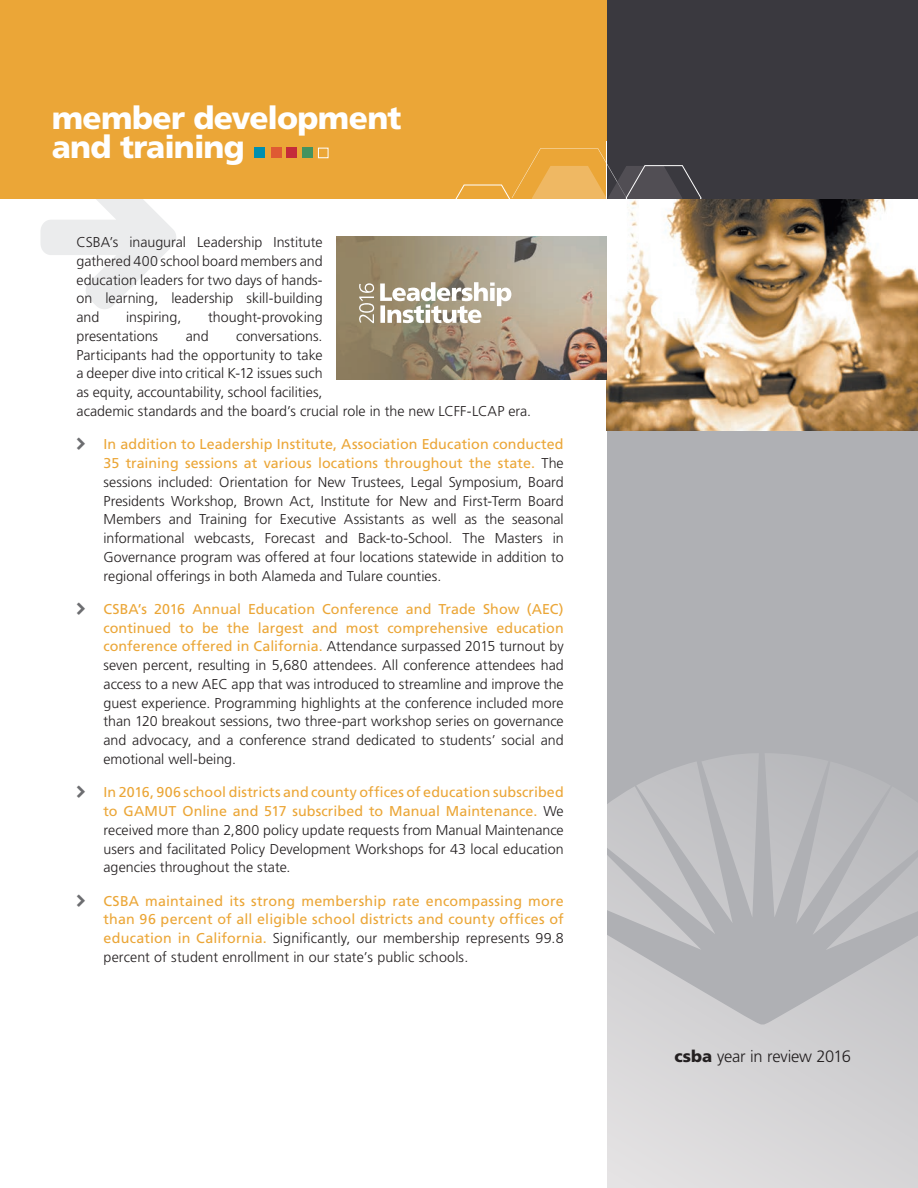
<style>
.page{position:relative;width:918px;height:1188px;background:#fff}
.page>*{position:absolute;margin:0;border:0;box-sizing:border-box;transform-origin:0 0}
.t1{font:900 31.5px/28.5px "Frutiger LT Std";letter-spacing:-.025em;color:#fff}
.t2{font:300 16.5px "Frutiger LT Std";letter-spacing:-.015em;color:#231f20}
.Body{font:300 14.25px/18.8px "Frutiger LT Std";color:#231f20;text-align:justify}
.t3{font:14.25px/18.8px "Frutiger LT Std";letter-spacing:.015em;color:#eba637;text-align:justify}
.s1{font-weight:400;color:#eba637}
.s2{font-weight:300;color:#231f20}
.s3{font-weight:900}
</style>
<div class="page">
<div style="left:607px;top:125px;width:311px;height:1063px;background:#afb0b4"></div>
<svg style="left:607px;top:754px;width:151px;height:135px"></svg>
<svg style="left:765px;top:754px;width:153px;height:135px"></svg>
<svg style="left:607px;top:889px;width:311px;height:299px;fill:#d1d1d3"></svg>
<svg style="left:40px;top:198px;width:136px;height:111px"></svg>
<div style="left:0;top:0;width:653px;height:198px;background:#eba637"></div>
<img style="left:606px;top:141px;width:312px;height:290px">
<div style="left:607px;top:0;width:311px;height:198px;background:#3a393f"></div>
<svg style="left:456px;top:148px;width:245px;height:50px"></svg>
<div style="left:254px;top:148px;width:11px;height:10px;background:#008fae"></div>
<div style="left:271px;top:148px;width:10px;height:10px;background:#df5b33"></div>
<div style="left:287px;top:148px;width:10px;height:10px;background:#c52b3a"></div>
<div style="left:302px;top:148px;width:11px;height:10px;background:#45935f"></div>
<div style="left:318px;top:148px;width:10px;height:10px;background:#eba637;border:1px solid #fff"></div>
<img style="left:336px;top:236px;width:270px;height:144px">
<svg style="left:380px;top:282px;width:131px;height:41px"></svg>
<svg style="left:359px;top:283px;width:15px;height:40px"></svg>
<h1 class="t1" style="left:52px;top:104px;width:351px">member development and training</h1>
<p class="Body" style="left:76px;top:233px;width:248px">CSBA’s inaugural Leadership Institute gathered 400 school board members and education leaders for two days of hands&shy;on learning, leadership skill-building and</p>
<p class="Body" style="left:126px;top:308px;width:57px">inspiring,</p>
<p class="Body" style="left:208px;top:308px;width:116px">thought-provoking</p>
<p class="Body" style="left:76px;top:327px;width:83px">presentations</p>
<p class="Body" style="left:186px;top:327px;width:24px">and</p>
<p class="Body" style="left:76px;top:327px;width:456px;text-align:left;text-indent:160px">conversations.<br>Participants had the opportunity to take<br>a deeper dive into critical K-12 issues such<br>as equity, accountability, school facilities,<br>academic standards and the board’s crucial role in the new LCFF-LCAP era.</p>
<p class="Body" style="left:104px;top:435px;width:462px"><span class="s1">In addition to Leadership Institute, Association Education conducted 35 training sessions at various locations throughout the state.</span> The sessions included: Orientation for New Trustees, Legal Symposium, Board Presidents Workshop, Brown Act, Institute for New and First-Term Board Members and Training for Executive Assistants as well as the seasonal informational webcasts, Forecast and Back-to-School. The Masters in Governance program was offered at four locations statewide in addition to regional offerings in both Alameda and Tulare counties.</p>
<p class="Body" style="left:104px;top:600px;width:462px"><span class="s1">CSBA’s 2016 Annual Education Conference and Trade Show (AEC) continued to be the largest and most comprehensive education conference offered in California.</span> Attendance surpassed 2015 turnout by seven percent, resulting in 5,680 attendees. All conference attendees had access to a new AEC app that was introduced to streamline and improve the guest experience. Programming highlights at the conference included more than 120 breakout sessions, two three-part workshop series on governance and advocacy, and a conference strand dedicated to students’ social and emotional well-being.</p>
<p class="Body" style="left:104px;top:783px;width:462px"><span class="s1">In 2016, 906 school districts and county offices of education subscribed to GAMUT Online and 517 subscribed to Manual Maintenance.</span> We received more than 2,800 policy update requests from Manual Maintenance users and facilitated Policy Development Workshops for 43 local education agencies throughout the state.</p>
<p class="t3" style="left:104px;top:891px;width:462px">CSBA maintained its strong membership rate encompassing more than 96 percent of all eligible school districts and county offices of education in California. <span class="s2">Significantly, our membership represents 99.8 percent of student enrollment in our state’s public schools.</span></p>
<p class="t2" style="left:674px;top:1047px;width:178px"><span class="s3">csba</span> year in review 2016</p>
</div>
